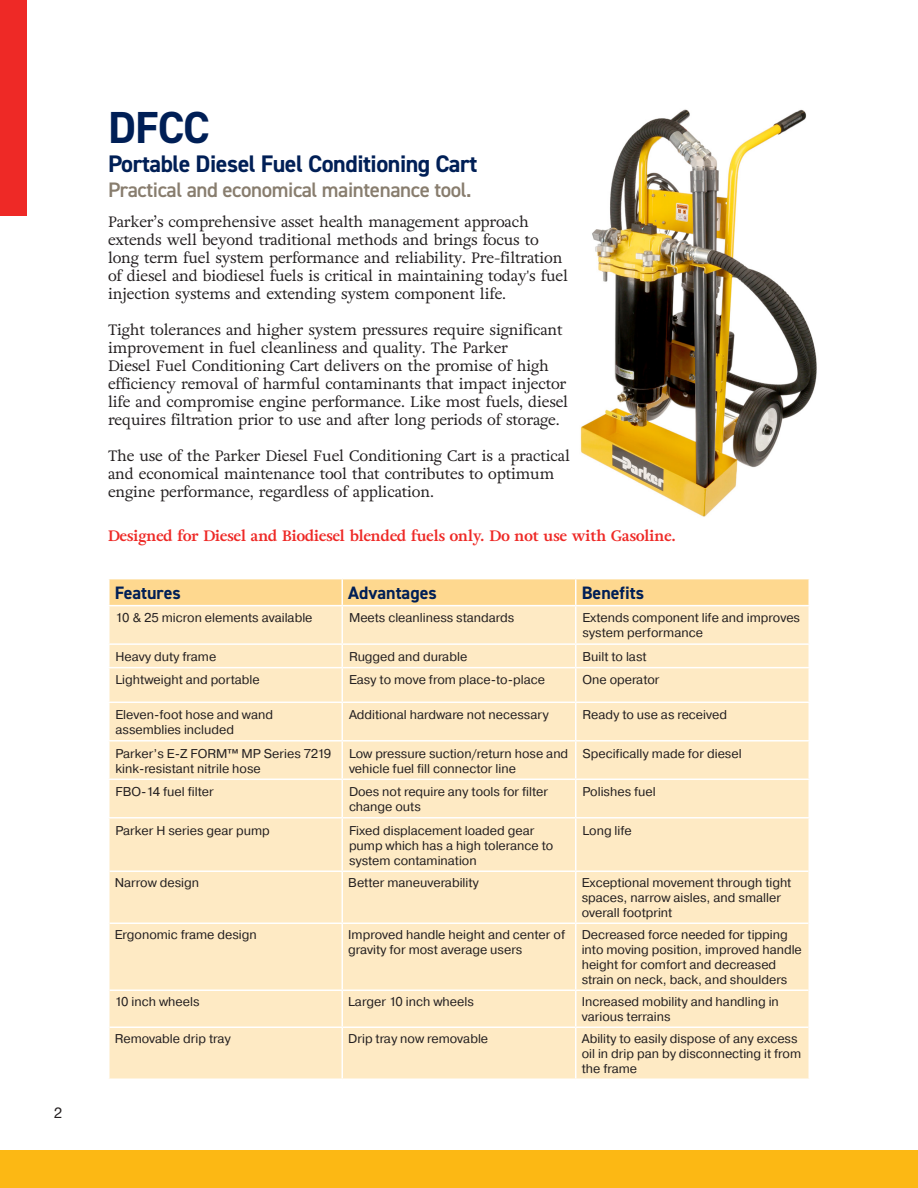
<style>
.page{position:relative;width:918px;height:1188px;background:#fff}
.page>*{position:absolute;margin:0;border:0;box-sizing:border-box;transform-origin:0 0}
.t1{font:700 45px "DIN2014";color:#001f56}
.t2{font:700 24px "DIN2014";letter-spacing:-.02em;color:#001f56}
.t3{font:600 21px "DIN2014";letter-spacing:-.02em;color:#887d6e}
.t4{font:700 18px "DIN2014";color:#001f56}
.bullets{font:15px/18px "Adriane Text";letter-spacing:-.015em;color:#231f20}
.t5{font:700 15px "Adriane Text";color:#ee2926}
.t6{font:15px "Helvetica Neue LT Std";color:#231f20}
.t7{font:12.75px/15px "Pragmatica";color:#231f20}
</style>
<div class="page">
<div style="left:0;top:1150px;width:918px;height:38px;background:#fcb814"></div>
<div style="left:0;top:0;width:27px;height:216px;background:#ee2926"></div>
<img style="left:580px;top:109px;width:237px;height:408px">
<div style="left:110px;top:606px;width:698px;height:472px;background:#feeac4"></div>
<svg style="left:109px;top:579px;width:699px;height:26px"></svg>
<hr style="left:342px;top:606px;width:1px;height:37px;background:#fff">
<hr style="left:575px;top:606px;width:1px;height:37px;background:#fff">
<hr style="left:108px;top:643px;width:234px;height:2px;background:#fff">
<hr style="left:342px;top:643px;width:234px;height:2px;background:#fff">
<svg style="left:342px;top:645px;width:1px;height:22px"></svg>
<hr style="left:576px;top:643px;width:234px;height:2px;background:#fff">
<svg style="left:575px;top:645px;width:1px;height:22px"></svg>
<hr style="left:108px;top:667px;width:234px;height:1px;background:#fff">
<hr style="left:342px;top:667px;width:234px;height:1px;background:#fff">
<hr style="left:342px;top:668px;width:1px;height:34px;background:#fff">
<hr style="left:576px;top:667px;width:234px;height:1px;background:#fff">
<hr style="left:575px;top:668px;width:1px;height:34px;background:#fff">
<hr style="left:108px;top:702px;width:234px;height:1px;background:#fff">
<hr style="left:342px;top:702px;width:234px;height:1px;background:#fff">
<hr style="left:342px;top:703px;width:1px;height:37px;background:#fff">
<hr style="left:576px;top:702px;width:234px;height:1px;background:#fff">
<hr style="left:575px;top:703px;width:1px;height:37px;background:#fff">
<hr style="left:108px;top:740px;width:234px;height:2px;background:#fff">
<hr style="left:342px;top:740px;width:234px;height:2px;background:#fff">
<hr style="left:342px;top:742px;width:1px;height:37px;background:#fff">
<hr style="left:576px;top:740px;width:234px;height:2px;background:#fff">
<hr style="left:575px;top:742px;width:1px;height:37px;background:#fff">
<hr style="left:108px;top:779px;width:234px;height:1px;background:#fff">
<hr style="left:342px;top:779px;width:234px;height:1px;background:#fff">
<hr style="left:342px;top:780px;width:1px;height:37px;background:#fff">
<hr style="left:576px;top:779px;width:234px;height:1px;background:#fff">
<hr style="left:575px;top:780px;width:1px;height:37px;background:#fff">
<hr style="left:108px;top:817px;width:234px;height:2px;background:#fff">
<hr style="left:342px;top:817px;width:234px;height:2px;background:#fff">
<hr style="left:342px;top:819px;width:1px;height:52px;background:#fff">
<hr style="left:576px;top:817px;width:234px;height:2px;background:#fff">
<hr style="left:575px;top:819px;width:1px;height:52px;background:#fff">
<hr style="left:342px;top:872px;width:1px;height:51px;background:#fff">
<hr style="left:575px;top:872px;width:1px;height:51px;background:#fff">
<hr style="left:110px;top:871px;width:232px;height:1px;background:#fff">
<hr style="left:342px;top:871px;width:234px;height:1px;background:#fff">
<hr style="left:576px;top:871px;width:233px;height:1px;background:#fff">
<hr style="left:110px;top:923px;width:232px;height:1px;background:#fff">
<hr style="left:342px;top:923px;width:234px;height:1px;background:#fff">
<hr style="left:342px;top:924px;width:1px;height:66px;background:#fff">
<hr style="left:576px;top:923px;width:233px;height:1px;background:#fff">
<hr style="left:575px;top:924px;width:1px;height:66px;background:#fff">
<hr style="left:110px;top:1027px;width:232px;height:1px;background:#fff">
<hr style="left:342px;top:1027px;width:234px;height:1px;background:#fff">
<hr style="left:576px;top:1027px;width:233px;height:1px;background:#fff">
<hr style="left:110px;top:990px;width:232px;height:1px;background:#fff">
<hr style="left:342px;top:990px;width:234px;height:1px;background:#fff">
<hr style="left:576px;top:990px;width:233px;height:1px;background:#fff">
<hr style="left:342px;top:1028px;width:1px;height:50px;background:#fff">
<hr style="left:575px;top:1028px;width:1px;height:50px;background:#fff">
<hr style="left:342px;top:991px;width:1px;height:36px;background:#fff">
<hr style="left:575px;top:991px;width:1px;height:36px;background:#fff">
<p class="t6" style="left:54px;top:1103px;width:10px">2</p>
<p class="t1" style="left:108px;top:98px;width:104px">DFCC</p>
<p class="t2" style="left:108px;top:148px;width:371px">Portable Diesel Fuel Conditioning Cart</p>
<p class="t3" style="left:108px;top:176px;width:365px">Practical and economical maintenance tool.</p>
<p class="bullets" style="left:108px;top:213px;width:462px">Parker’s comprehensive asset health management approach extends well beyond traditional methods and brings focus to long term fuel system performance and reliability. Pre-filtration of diesel and biodiesel fuels is critical in maintaining today's fuel injection systems and extending system component life.</p>
<p class="bullets" style="left:108px;top:321px;width:462px">Tight tolerances and higher system pressures require significant improvement in fuel cleanliness and quality. The Parker<br>Diesel Fuel Conditioning Cart delivers on the promise of high efficiency removal of harmful contaminants that impact injector life and compromise engine performance. Like most fuels, diesel requires filtration prior to use and after long periods of storage.</p>
<p class="bullets" style="left:108px;top:447px;width:464px">The use of the Parker Diesel Fuel Conditioning Cart is a practical and economical maintenance tool that contributes to optimum engine performance, regardless of application.</p>
<p class="t5" style="left:108px;top:526px;width:569px">Designed for Diesel and Biodiesel blended fuels only. Do not use with Gasoline.</p>
<p class="t4" style="left:115px;top:580px;width:68px">Features</p>
<p class="t4" style="left:348px;top:580px;width:90px">Advantages</p>
<p class="t4" style="left:582px;top:580px;width:64px">Benefits</p>
<p class="t7" style="left:116px;top:611px;width:199px">10 &amp; 25 micron elements available</p>
<p class="t7" style="left:349px;top:611px;width:167px">Meets cleanliness standards</p>
<p class="t7" style="left:582px;top:611px;width:219px">Extends component life and improves system performance</p>
<p class="t7" style="left:116px;top:649px;width:102px">Heavy duty frame</p>
<p class="t7" style="left:349px;top:649px;width:120px">Rugged and durable</p>
<p class="t7" style="left:582px;top:649px;width:66px">Built to last</p>
<p class="t7" style="left:116px;top:673px;width:146px">Lightweight and portable</p>
<p class="t7" style="left:349px;top:673px;width:198px">Easy to move from place-to-place</p>
<p class="t7" style="left:582px;top:673px;width:79px">One operator</p>
<p class="t7" style="left:116px;top:707px;width:159px">Eleven-foot hose and wand assemblies included</p>
<p class="t7" style="left:349px;top:707px;width:201px">Additional hardware not necessary</p>
<p class="t7" style="left:582px;top:707px;width:146px">Ready to use as received</p>
<p class="t7" style="left:116px;top:746px;width:217px">Parker’s E-Z FORM™ MP Series 7219 kink-resistant nitrile hose</p>
<p class="t7" style="left:349px;top:746px;width:221px">Low pressure suction/return hose and vehicle fuel fill connector line</p>
<p class="t7" style="left:582px;top:746px;width:161px">Specifically made for diesel</p>
<p class="t7" style="left:116px;top:784px;width:100px">FBO-14 fuel filter</p>
<p class="t7" style="left:349px;top:784px;width:201px">Does not require any tools for filter change outs</p>
<p class="t7" style="left:582px;top:784px;width:75px">Polishes fuel</p>
<p class="t7" style="left:116px;top:823px;width:156px">Parker H series gear pump</p>
<p class="t7" style="left:349px;top:823px;width:206px">Fixed displacement loaded gear pump which has a high tolerance to system contamination</p>
<p class="t7" style="left:582px;top:823px;width:51px">Long life</p>
<p class="t7" style="left:115px;top:876px;width:86px">Narrow design</p>
<p class="t7" style="left:348px;top:876px;width:132px">Better maneuverability</p>
<p class="t7" style="left:582px;top:876px;width:211px">Exceptional movement through tight spaces, narrow aisles, and smaller overall footprint</p>
<p class="t7" style="left:115px;top:928px;width:144px">Ergonomic frame design</p>
<p class="t7" style="left:348px;top:928px;width:218px">Improved handle height and center of gravity for most average users</p>
<p class="t7" style="left:582px;top:928px;width:222px">Decreased force needed for tipping into moving position, improved handle height for comfort and decreased strain on neck, back, and shoulders</p>
<p class="t7" style="left:115px;top:995px;width:86px">10 inch wheels</p>
<p class="t7" style="left:348px;top:995px;width:127px">Larger 10 inch wheels</p>
<p class="t7" style="left:582px;top:995px;width:199px">Increased mobility and handling in various terrains</p>
<p class="t7" style="left:115px;top:1032px;width:118px">Removable drip tray</p>
<p class="t7" style="left:348px;top:1032px;width:142px">Drip tray now removable</p>
<p class="t7" style="left:582px;top:1032px;width:221px">Ability to easily dispose of any excess oil in drip pan by disconnecting it from the frame</p>
</div>
